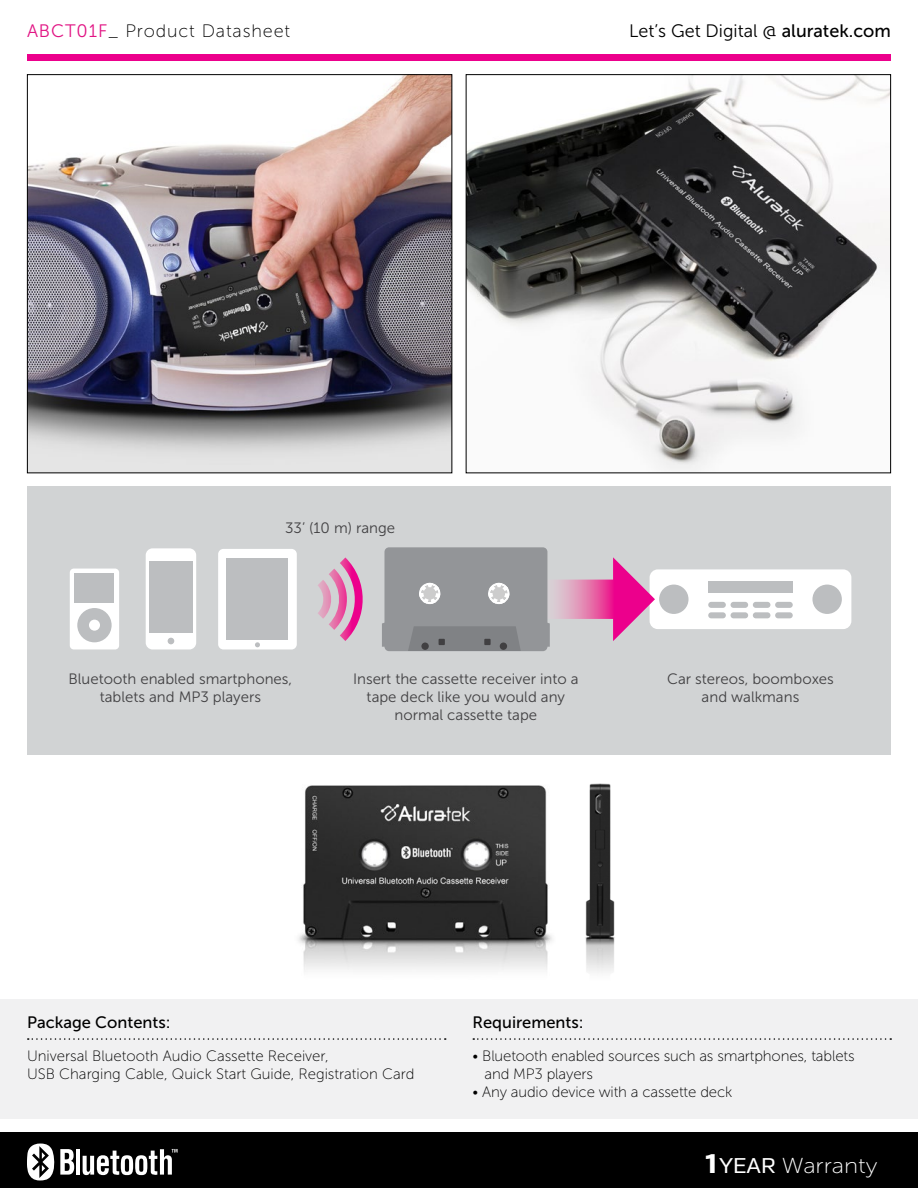
<style>
.page{position:relative;width:918px;height:1188px;background:#fff}
.page>*{position:absolute;margin:0;border:0;box-sizing:border-box;transform-origin:0 0}
.t1{font:21.6px "Museo Sans 100";color:#fff;scale:1.11 1}
.t2{font:18px "Museo Sans 300";color:#000}
.t3{font:18px "Museo Sans 100";letter-spacing:.05em;color:#000}
.t4{font:16.5px "Museo Sans 500";color:#000}
.t5{font:15px/18px "Museo Sans 100";letter-spacing:-.01em;color:#000}
.t6{font:15px/18px "Museo Sans 300";color:#414042;text-align:center}
.s1{font-family:"Museo Sans 300";color:#e11383}
.s2{font-family:"Museo Sans 500"}
.s3{font-family:"Crique Grotesk";font-weight:700;font-size:28.35px}
.s4{font-family:"Crique Grotesk"}
</style>
<div class="page">
<img style="left:29px;top:76px;width:421px;height:395px">
<img style="left:468px;top:76px;width:421px;height:395px">
<div style="left:27px;top:486px;width:864px;height:269px;background:#d1d3d4"></div>
<svg style="left:318px;top:557px;width:45px;height:84px"></svg>
<div style="left:218px;top:549px;width:79px;height:100px;background:#fff;border-radius:5px"></div>
<div style="left:227px;top:559px;width:61px;height:81px;background:#bcbec0"></div>
<svg style="left:255px;top:642px;width:5px;height:5px"></svg>
<div style="left:146px;top:548px;width:50px;height:101px;background:#fff;border-radius:7px"></div>
<div style="left:149px;top:561px;width:44px;height:71px;background:#bcbec0"></div>
<svg style="left:168px;top:638px;width:6px;height:6px"></svg>
<div style="left:70px;top:569px;width:49px;height:80px;background:#fff;border-radius:4px"></div>
<div style="left:75px;top:573px;width:39px;height:30px;background:#bcbec0"></div>
<svg style="left:77px;top:608px;width:35px;height:34px"></svg>
<div style="left:650px;top:569px;width:201px;height:60px;background:#fff;border-radius:8px"></div>
<div style="left:659px;top:585px;width:30px;height:29px;background:#bcbec0;border-radius:50%"></div>
<div style="left:812px;top:585px;width:30px;height:29px;background:#bcbec0;border-radius:50%"></div>
<div style="left:708px;top:581px;width:85px;height:12px;background:#bcbec0"></div>
<div style="left:708px;top:602px;width:18px;height:6px;background:#bcbec0;border-radius:3px"></div>
<div style="left:731px;top:602px;width:17px;height:6px;background:#bcbec0;border-radius:3px"></div>
<div style="left:753px;top:602px;width:17px;height:6px;background:#bcbec0;border-radius:3px"></div>
<div style="left:775px;top:602px;width:18px;height:6px;background:#bcbec0;border-radius:3px"></div>
<div style="left:708px;top:612px;width:18px;height:6px;background:#bcbec0;border-radius:3px"></div>
<div style="left:731px;top:612px;width:17px;height:6px;background:#bcbec0;border-radius:3px"></div>
<div style="left:753px;top:612px;width:17px;height:6px;background:#bcbec0;border-radius:3px"></div>
<div style="left:775px;top:612px;width:18px;height:6px;background:#bcbec0;border-radius:3px"></div>
<svg style="left:382px;top:622px;width:3px;height:25px"></svg>
<svg style="left:547px;top:557px;width:108px;height:90px"></svg>
<div style="left:385px;top:547px;width:162px;height:104px;background:#939598;border-radius:5px"></div>
<svg style="left:408px;top:626px;width:113px;height:25px;background:#7f8183"></svg>
<div style="left:500px;top:643px;width:7px;height:7px;background:#414042;border-radius:50%"></div>
<div style="left:484px;top:639px;width:7px;height:6px;background:#414042"></div>
<svg style="left:420px;top:583px;width:20px;height:21px"></svg>
<div style="left:419px;top:583px;width:21px;height:21px;border:1px solid #fff;border-radius:50%"></div>
<svg style="left:489px;top:583px;width:20px;height:21px"></svg>
<div style="left:488px;top:583px;width:21px;height:21px;border:1px solid #fff;border-radius:50%"></div>
<div style="left:0;top:1132px;width:918px;height:56px;background:#000"></div>
<div style="left:0;top:999px;width:918px;height:120px;background:#f1f1f2"></div>
<img style="left:298px;top:785px;width:254px;height:186px">
<img style="left:585px;top:783px;width:30px;height:190px">
<svg style="left:28px;top:1038px;width:418px;height:2px"></svg>
<svg style="left:473px;top:1038px;width:418px;height:2px"></svg>
<div style="left:27px;top:54px;width:864px;height:7px;background:#ec008c"></div>
<hr style="left:76px;top:1149px;width:4px;height:26px;background:#fff">
<svg style="left:83px;top:1149px;width:95px;height:26px"></svg>
<svg style="left:27px;top:1144px;width:47px;height:37px"></svg>
<p class="t3" style="left:27px;top:21px;width:265px"><span class="s1">ABCT01F</span>_ Product Datasheet</p>
<p class="t2" style="left:629px;top:21px;width:263px">Let’s Get Digital @ <span class="s2">aluratek.com</span></p>
<p class="t6" style="left:285px;top:518px;width:111px">33’ (10 m) range</p>
<p class="t6" style="left:69px;top:670px;width:225px">Bluetooth enabled smartphones, tablets and MP3 players</p>
<p class="t6" style="left:667px;top:670px;width:168px">Car stereos, boomboxes and walkmans</p>
<p class="t6" style="left:353px;top:670px;width:227px">Insert the cassette receiver into a tape deck like you would any normal cassette tape</p>
<p class="t4" style="left:27px;top:1013px;width:145px">Package Contents:</p>
<p class="t4" style="left:472px;top:1013px;width:113px">Requirements:</p>
<p class="t5" style="left:27px;top:1047px;width:389px">Universal Bluetooth Audio Cassette Receiver,<br>USB Charging Cable, Quick Start Guide, Registration Card</p>
<p class="t5" style="left:485px;top:1047px;width:372px;text-indent:-12px">• Bluetooth enabled sources such as smartphones, tablets and MP3 players</p>
<p class="t5" style="left:472px;top:1083px;width:261px">• Any audio device with a cassette deck</p>
<h1 class="t1" style="left:705px;top:1155px;width:157px"><span class="s3">1</span><span class="s4">YEAR</span> Warranty</h1>
</div>
